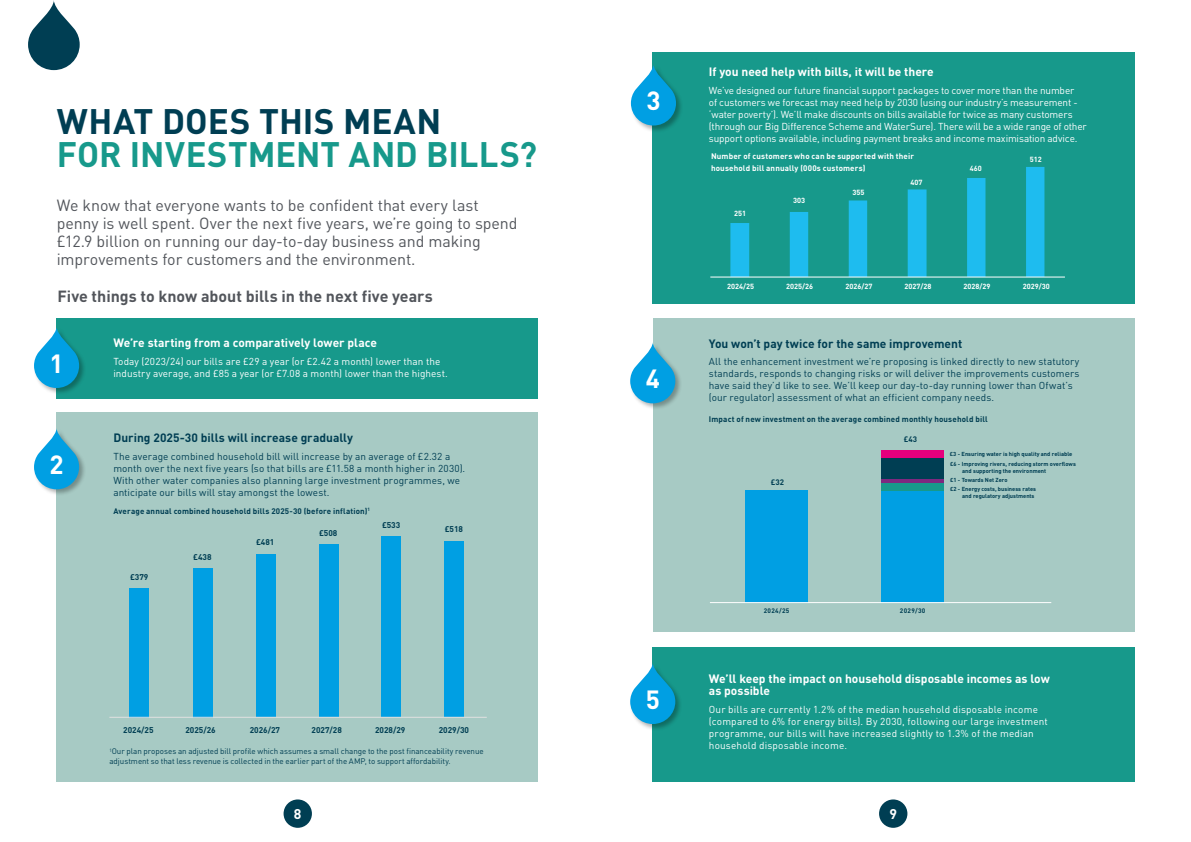
<style>
.page{position:relative;width:1191px;height:842px;background:#fff}
.page>*{position:absolute;margin:0;border:0;box-sizing:border-box;transform-origin:0 0}
.t1{font:700 35px "DINOT";letter-spacing:.005em;color:#17998b}
.t2{font:700 35px "DINOT";letter-spacing:.005em;color:#003e53}
.t3{font:700 26px "DINOT";color:#fff}
.t4{font:16px/18px "DINOT";letter-spacing:-.005em;color:#52555b}
.t5{font:700 16px "DINOT";color:#52555b}
.t6{font:700 14px "DINOT";color:#fff}
.t7{font:700 12px/12px "DINOT";color:#fff}
.t8{font:700 12px "DINOT";color:#003e53}
.t9{font:10px/12px "DINOT";color:#fff}
.t10{font:10px/12px "DINOT";letter-spacing:.005em;color:#003e53}
.t11{font:700 8.3px "DINOT";color:#003e53}
.t12{font:8px/10px "DINOT";letter-spacing:-.005em;color:#003e53}
.t13{font:700 8px/12px "DINOT";letter-spacing:.02em;color:#fff}
.t14{font:700 8px "DINOT";letter-spacing:.02em;color:#003e52}
.t15{font:700 8px "DINOT";letter-spacing:.015em;color:#003e53}
.t16{font:700 7.9px "DINOT";color:#003e53}
.t17{font:700 7.4px "DINOT";color:#fff}
.t18{font:700 6.5px "DINOT";letter-spacing:.05em;color:#003e53}
.t19{font:700 5.8px/10.8px "DINOT";color:#003e53}
</style>
<div class="page">
<div style="left:57px;top:413px;width:481px;height:369px;background:#a7cac4"></div>
<div style="left:57px;top:318px;width:481px;height:80px;background:#17998b"></div>
<div style="left:652px;top:647px;width:482px;height:135px;background:#17998b"></div>
<div style="left:653px;top:52px;width:482px;height:252px;background:#17998b"></div>
<div style="left:629px;top:64px;width:54px;height:69px;background:#000;opacity:.3"></div>
<svg style="left:631px;top:64px;width:45px;height:62px"></svg>
<div style="left:629px;top:662px;width:53px;height:69px;background:#000;opacity:.3"></div>
<svg style="left:630px;top:663px;width:45px;height:61px"></svg>
<div style="left:653px;top:318px;width:481px;height:314px;background:#a7cac4"></div>
<div style="left:629px;top:342px;width:53px;height:68px;background:#000;opacity:.3"></div>
<svg style="left:630px;top:342px;width:45px;height:61px"></svg>
<div style="left:33px;top:428px;width:53px;height:68px;background:#000;opacity:.3"></div>
<svg style="left:34px;top:428px;width:45px;height:61px"></svg>
<div style="left:33px;top:326px;width:53px;height:69px;background:#000;opacity:.3"></div>
<svg style="left:34px;top:327px;width:45px;height:61px"></svg>
<svg style="left:28px;top:0;width:52px;height:70px"></svg>
<svg style="left:730px;top:167px;width:314px;height:110px"></svg>
<hr style="left:710px;top:277px;width:355px;height:1px;background:#fff">
<div style="left:129px;top:588px;width:20px;height:129px;background:#009fe3"></div>
<div style="left:193px;top:568px;width:19px;height:149px;background:#009fe3"></div>
<div style="left:256px;top:554px;width:19px;height:163px;background:#009fe3"></div>
<div style="left:319px;top:545px;width:19px;height:172px;background:#009fe3"></div>
<div style="left:382px;top:536px;width:19px;height:181px;background:#009fe3"></div>
<div style="left:444px;top:541px;width:20px;height:176px;background:#009fe3"></div>
<hr style="left:109px;top:717px;width:378px;height:1px;background:#e1e1e1">
<div style="left:744px;top:490px;width:63px;height:113px;background:#009fe3"></div>
<div style="left:881px;top:490px;width:62px;height:112px;background:#009fe3"></div>
<div style="left:881px;top:483px;width:62px;height:8px;background:#17998b"></div>
<div style="left:881px;top:458px;width:62px;height:23px;background:#003e53"></div>
<div style="left:881px;top:451px;width:62px;height:7px;background:#e6007d"></div>
<hr style="left:881px;top:480px;width:62px;height:3px;background:#7e287f">
<hr style="left:710px;top:602px;width:341px;height:1px;background:#fff">
<div style="left:283px;top:799px;width:29px;height:29px;background:#003e53;border-radius:50%"></div>
<div style="left:879px;top:799px;width:28px;height:29px;background:#003e53;border-radius:50%"></div>
<h1 class="t2" style="left:57px;top:99px;width:386px">WHAT DOES THIS MEAN</h1>
<h1 class="t1" style="left:57px;top:132px;width:482px">FOR INVESTMENT AND BILLS?</h1>
<h3 class="t4" style="left:57px;top:196px;width:462px">We know that everyone wants to be confident that every last penny is well spent. Over the next five years, we’re going to spend £12.9 billion on running our day-to-day business and making improvements for customers and the environment.</h3>
<h3 class="t5" style="left:57px;top:286px;width:377px">Five things to know about bills in the next five years</h3>
<h2 class="t3" style="left:50px;top:346px;width:16px">1</h2>
<h2 class="t3" style="left:50px;top:448px;width:16px">2</h2>
<p class="t7" style="left:113px;top:337px;width:265px">We’re starting from a comparatively lower place</p>
<p class="t9" style="left:113px;top:355px;width:336px">Today (2023/24) our bills are £29 a year (or £2.42 a month) lower than the industry average, and £85 a year (or £7.08 a month) lower than the highest.</p>
<p class="t8" style="left:113px;top:430px;width:241px">During 2025-30 bills will increase gradually</p>
<p class="t10" style="left:113px;top:450px;width:353px">The average combined household bill will increase by an average of £2.32 a month over the next five years (so that bills are £11.58 a month higher in 2030).<br>With other water companies also planning large investment programmes, we anticipate our bills will stay amongst the lowest.</p>
<p class="t15" style="left:113px;top:505px;width:258px">Average annual combined household bills 2025-30 (before inflation)<sup>1</sup></p>
<p class="t11" style="left:130px;top:571px;width:20px">£379</p>
<p class="t11" style="left:193px;top:551px;width:20px">£438</p>
<p class="t11" style="left:256px;top:537px;width:20px">£481</p>
<p class="t11" style="left:319px;top:527px;width:20px">£508</p>
<p class="t11" style="left:382px;top:519px;width:20px">£533</p>
<p class="t11" style="left:445px;top:524px;width:20px">£518</p>
<p class="t11" style="left:123px;top:725px;width:32px">2024/25</p>
<p class="t11" style="left:185px;top:725px;width:32px">2025/26</p>
<p class="t11" style="left:250px;top:725px;width:32px">2026/27</p>
<p class="t11" style="left:311px;top:725px;width:32px">2027/28</p>
<p class="t11" style="left:375px;top:725px;width:32px">2028/29</p>
<p class="t11" style="left:439px;top:725px;width:32px">2029/30</p>
<p class="t12" style="left:109px;top:746px;width:376px"><sup>1</sup>Our plan proposes an adjusted bill profile which assumes a small change to the post financeability revenue adjustment so that less revenue is collected in the earlier part of the AMP, to support affordability.</p>
<h2 class="t3" style="left:646px;top:84px;width:16px">3</h2>
<h2 class="t3" style="left:645px;top:362px;width:16px">4</h2>
<h2 class="t3" style="left:645px;top:682px;width:16px">5</h2>
<p class="t7" style="left:709px;top:66px;width:226px">If you need help with bills, it will be there</p>
<p class="t9" style="left:709px;top:84px;width:379px">We’ve designed our future financial support packages to cover more than the number<br>of customers we forecast may need help by 2030 (using our industry’s measurement - ‘water poverty’). We’ll make discounts on bills available for twice as many customers (through our Big Difference Scheme and WaterSure). There will be a wide range of other support options available, including payment breaks and income maximisation advice.</p>
<p class="t13" style="left:711px;top:150px;width:204px">Number of customers who can be supported with their household bill annually (000s customers)</p>
<p class="t17" style="left:734px;top:209px;width:14px">251</p>
<p class="t17" style="left:793px;top:195px;width:14px">303</p>
<p class="t17" style="left:852px;top:187px;width:14px">355</p>
<p class="t17" style="left:910px;top:177px;width:14px">407</p>
<p class="t17" style="left:969px;top:164px;width:14px">460</p>
<p class="t17" style="left:1029px;top:155px;width:14px">512</p>
<p class="t17" style="left:727px;top:282px;width:28px">2024/25</p>
<p class="t17" style="left:786px;top:282px;width:28px">2025/26</p>
<p class="t17" style="left:845px;top:282px;width:28px">2026/27</p>
<p class="t17" style="left:904px;top:282px;width:28px">2027/28</p>
<p class="t17" style="left:963px;top:282px;width:28px">2028/29</p>
<p class="t17" style="left:1022px;top:282px;width:28px">2029/30</p>
<p class="t8" style="left:709px;top:336px;width:255px">You won’t pay twice for the same improvement</p>
<p class="t10" style="left:709px;top:356px;width:372px">All the enhancement investment we’re proposing is linked directly to new statutory standards, responds to changing risks or will deliver the improvements customers have said they’d like to see. We’ll keep our day-to-day running lower than Ofwat’s (our regulator) assessment of what an efficient company needs.</p>
<p class="t14" style="left:709px;top:414px;width:280px">Impact of new investment on the average combined monthly household bill</p>
<p class="t16" style="left:771px;top:477px;width:15px">£32</p>
<p class="t16" style="left:904px;top:434px;width:15px">£43</p>
<p class="t19" style="left:950px;top:448px;width:127px">£3 - Ensuring water is high quality and reliable £6 - Improving rivers, reducing storm overflows</p>
<p class="t19" style="left:962px;top:466px;width:85px">and supporting the environment</p>
<p class="t19" style="left:950px;top:485px;width:87px;line-height:6.9px;text-align:right">£2 - Energy costs, business rates and regulatory adjustments</p>
<p class="t19" style="left:950px;top:474px;width:59px">£1 - Towards Net Zero</p>
<p class="t18" style="left:763px;top:606px;width:27px">2024/25</p>
<p class="t18" style="left:900px;top:606px;width:27px">2029/30</p>
<p class="t7" style="left:709px;top:672px;width:342px">We’ll keep the impact on household disposable incomes as low as possible</p>
<p class="t9" style="left:709px;top:703px;width:340px">Our bills are currently 1.2% of the median household disposable income (compared to 6% for energy bills). By 2030, following our large investment programme, our bills will have increased slightly to 1.3% of the median household disposable income.</p>
<h3 class="t6" style="left:294px;top:804px;width:9px">8</h3>
<h3 class="t6" style="left:889px;top:804px;width:9px">9</h3>
</div>
